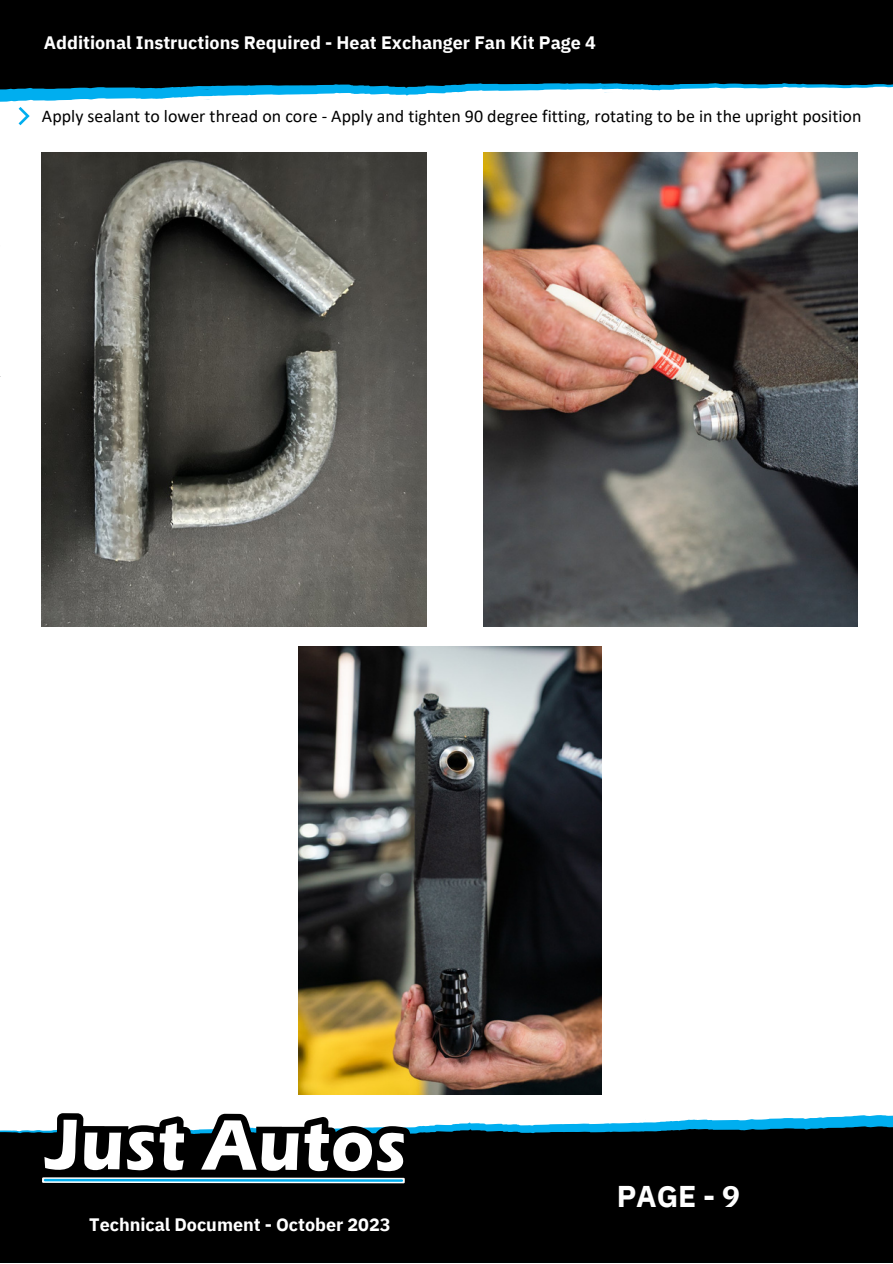
<style>
.page{position:relative;width:893px;height:1264px;background:#fff}
.page>*{position:absolute;margin:0;border:0;box-sizing:border-box;transform-origin:0 0}
.t1{font:700 30px "IBM Plex Sans";color:#fff}
.t2{font:700 18px "IBM Plex Sans";color:#fff}
.t3{font:17.85px "Calibri";color:#000}
</style>
<div class="page">
<img style="left:483px;top:153px;width:374px;height:473px">
<img style="left:298px;top:646px;width:304px;height:448px">
<img style="left:41px;top:153px;width:386px;height:473px">
<svg style="left:435px;top:1115px;width:457px;height:10px"></svg>
<div style="left:0;top:1125px;width:892px;height:137px;background:#000"></div>
<svg style="left:37px;top:1113px;width:373px;height:75px"></svg>
<svg style="left:0;top:92px;width:607px;height:10px"></svg>
<svg style="left:0;top:0;width:892px;height:92px;background:#040d11"></svg>
<svg style="left:19px;top:107px;width:11px;height:18px"></svg>
<p class="t2" style="left:44px;top:31px;width:553px">Additional Instructions Required - Heat Exchanger Fan Kit Page 4</p>
<p class="t3" style="left:42px;top:108px;width:821px">Apply sealant to lower thread on core - Apply and tighten 90 degree fitting, rotating to be in the upright position</p>
<p class="t2" style="left:89px;top:1212px;width:303px">Technical Document - October 2023</p>
<p class="t1" style="left:616px;top:1175px;width:125px">PAGE - 9</p>
</div>
